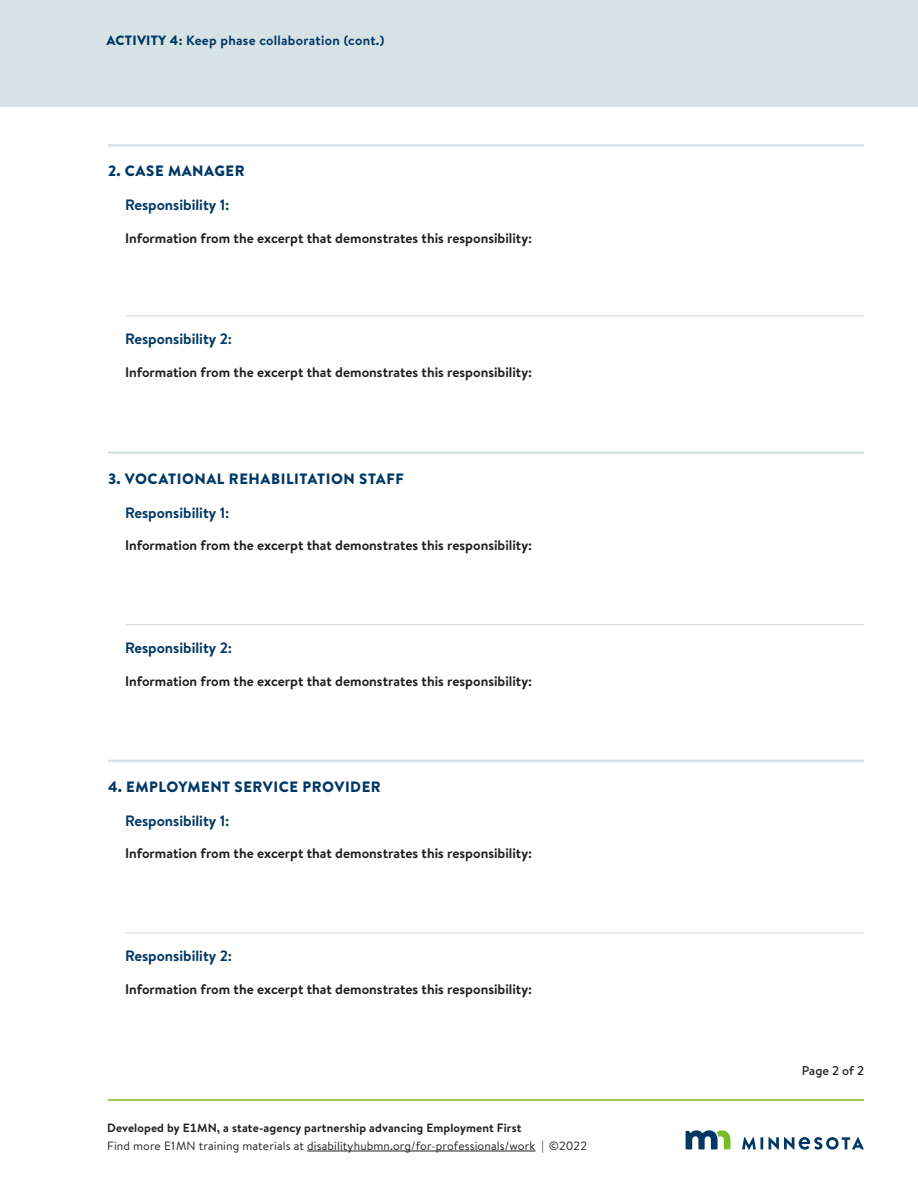
<style>
.page{position:relative;width:918px;height:1188px;background:#fff}
.page>*{position:absolute;margin:0;border:0;box-sizing:border-box;transform-origin:0 0}
.Subhead_2_H3{font:700 15px "Brandon Text";color:#003865}
.Subhead_1_All_Caps_B{font:900 15px "Brandon Text";letter-spacing:.035em;color:#003865}
.t1{font:700 13.8px "Brandon Text";color:#231f20}
.t2{font:700 13.5px "Brandon Text";letter-spacing:.02em;color:#003865}
.t3{font:500 12.75px "Brandon Text";letter-spacing:-.005em;color:#231f20}
.t4{font:12px/18px "Brandon Text";letter-spacing:.01em;color:#231f20}
.s1{font-weight:900}
.s2{font-weight:700}
</style>
<div class="page">
<hr style="left:108px;top:1099px;width:756px;height:2px;background:#78be21">
<div style="left:0;top:0;width:918px;height:107px;background:#d7e2e5"></div>
<hr style="left:125px;top:624px;width:739px;height:1px;background:#d1d3d4">
<hr style="left:125px;top:315px;width:739px;height:1px;background:#d1d3d4">
<hr style="left:125px;top:933px;width:739px;height:1px;background:#d1d3d4">
<hr style="left:108px;top:451px;width:756px;height:3px;background:#d7e2e5">
<hr style="left:108px;top:144px;width:756px;height:3px;background:#d7e2e5">
<hr style="left:108px;top:760px;width:756px;height:2px;background:#d7e2e5">
<hr style="left:307px;top:1151px;width:228px;height:1px;background:#231f20">
<svg style="left:686px;top:1130px;width:45px;height:19px"></svg>
<svg style="left:742px;top:1137px;width:122px;height:13px"></svg>
<p class="t2" style="left:106px;top:31px;width:279px"><span class="s1">ACTIVITY 4:</span> Keep phase collaboration (cont.)</p>
<h2 class="Subhead_1_All_Caps_B" style="left:108px;top:161px;width:138px">2. CASE MANAGER</h2>
<h3 class="Subhead_2_H3" style="left:125px;top:195px;width:106px">Responsibility 1:</h3>
<p class="t1" style="left:125px;top:228px;width:409px">Information from the excerpt that demonstrates this responsibility:</p>
<h3 class="Subhead_2_H3" style="left:125px;top:328px;width:109px">Responsibility 2:</h3>
<p class="t1" style="left:125px;top:363px;width:409px">Information from the excerpt that demonstrates this responsibility:</p>
<h2 class="Subhead_1_All_Caps_B" style="left:108px;top:468px;width:297px">3. VOCATIONAL REHABILITATION STAFF</h2>
<h3 class="Subhead_2_H3" style="left:125px;top:502px;width:106px">Responsibility 1:</h3>
<p class="t1" style="left:125px;top:536px;width:409px">Information from the excerpt that demonstrates this responsibility:</p>
<h3 class="Subhead_2_H3" style="left:125px;top:637px;width:109px">Responsibility 2:</h3>
<p class="t1" style="left:125px;top:671px;width:409px">Information from the excerpt that demonstrates this responsibility:</p>
<h2 class="Subhead_1_All_Caps_B" style="left:108px;top:776px;width:274px">4. EMPLOYMENT SERVICE PROVIDER</h2>
<h3 class="Subhead_2_H3" style="left:125px;top:810px;width:106px">Responsibility 1:</h3>
<p class="t1" style="left:125px;top:844px;width:409px">Information from the excerpt that demonstrates this responsibility:</p>
<h3 class="Subhead_2_H3" style="left:125px;top:945px;width:109px">Responsibility 2:</h3>
<p class="t1" style="left:125px;top:980px;width:409px">Information from the excerpt that demonstrates this responsibility:</p>
<p class="t4" style="left:107px;top:1118px;width:481px"><span class="s2">Developed by E1MN, a state-agency partnership advancing Employment First<br></span>Find more E1MN training materials at disabilityhubmn.org/for-professionals/work | ©2022</p>
<p class="t3" style="left:802px;top:1062px;width:64px">Page 2 of 2</p>
</div>
